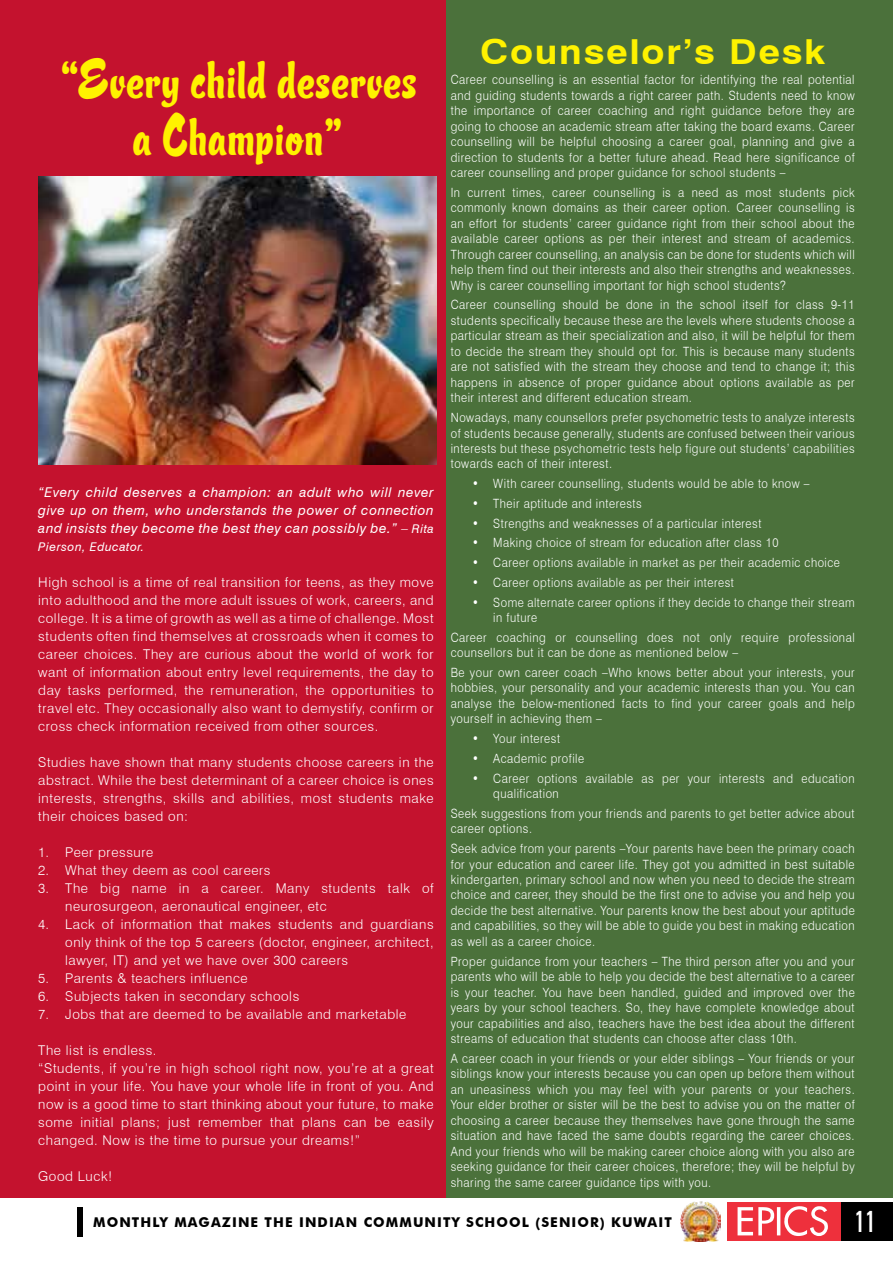
<style>
.page{position:relative;width:893px;height:1263px;background:#fff}
.page>*{position:absolute;margin:0;border:0;box-sizing:border-box;transform-origin:0 0}
.t1{font:45px/57px "Candy Script";letter-spacing:.045em;color:#fff200;text-align:center;scale:.9 1}
.t2{font:700 34.5px "Swiss 721 BT";letter-spacing:.045em;color:#fff200;scale:1.1 1}
.t3{font:extra-condensed 30px "Zurich BT";color:#fff}
.t4{font:300 13.5px/18px "Swiss 721 BT";letter-spacing:.045em;color:#fff;text-align:justify}
.t5{font:italic 13.5px/18px "Swiss 721 BT";letter-spacing:.045em;color:#fff;text-align:justify}
.t6{font:700 13.5px "Futura BT";letter-spacing:.08em;color:#000}
.t7{font:300 12.75px/15.5px "Swiss 721 BT";letter-spacing:.045em;color:#fff;text-align:justify;scale:.9 1}
.t8{font:italic 12px "Swiss 721 BT";letter-spacing:.045em;color:#fff}
.s1{font-size:12px}
</style>
<div class="page">
<div style="left:445px;top:0;width:448px;height:1197px;background:#4b713b"></div>
<div style="left:0;top:0;width:446px;height:1197px;background:#c4122e"></div>
<img style="left:39px;top:177px;width:397px;height:287px">
<div style="left:840px;top:1202px;width:53px;height:39px;background:#000"></div>
<div style="left:727px;top:1202px;width:113px;height:39px;background:#ee303c"></div>
<svg style="left:738px;top:1206px;width:90px;height:30px"></svg>
<div style="left:77px;top:1207px;width:5px;height:29px;background:#000"></div>
<img style="left:680px;top:1201px;width:41px;height:40px">
<h2 class="t2" style="left:480px;top:31px;width:315px">Counselor’s Desk</h2>
<p class="t7" style="left:451px;top:72px;width:450px">Career counselling is an essential factor for identifying the real potential and guiding students towards a right career path. Students need to know the importance of career coaching and right guidance before they are going to choose an academic stream after taking the board exams. Career counselling will be helpful choosing a career goal, planning and give a direction to students for a better future ahead. Read here significance of career counselling and proper guidance for school students –</p>
<p class="t7" style="left:451px;top:184px;width:450px">In current times, career counselling is a need as most students pick commonly known domains as their career option. Career counselling is an effort for students’ career guidance right from their school about the available career options as per their interest and stream of academics.<br>Through career counselling, an analysis can be done for students which will help them find out their interests and also their strengths and weaknesses.<br>Why is career counselling important for high school students?</p>
<p class="t7" style="left:451px;top:297px;width:450px">Career counselling should be done in the school itself for class 9-11 students specifically because these are the levels where students choose a particular stream as their specialization and also, it will be helpful for them to decide the stream they should opt for. This is because many students are not satisfied with the stream they choose and tend to change it; this happens in absence of proper guidance about options available as per their interest and different education stream.</p>
<p class="t7" style="left:451px;top:410px;width:450px">Nowadays, many counsellors prefer psychometric tests to analyze interests of students because generally, students are confused between their various interests but these psychometric tests help figure out students’ capabilities towards each of their interest.</p>
<p class="t7" style="left:472px;top:476px;width:377px">• With career counselling, students would be able to know –</p>
<p class="t7" style="left:472px;top:496px;width:190px">• Their aptitude and interests</p>
<p class="t7" style="left:472px;top:515px;width:323px">• Strengths and weaknesses of a particular interest</p>
<p class="t7" style="left:472px;top:535px;width:342px">• Making choice of stream for education after class 10</p>
<p class="t7" style="left:472px;top:555px;width:410px">• Career options available in market as per their academic choice</p>
<p class="t7" style="left:472px;top:574px;width:292px">• Career options available as per their interest</p>
<p class="t7" style="left:493px;top:594px;width:403px;text-indent:-21px">• Some alternate career options if they decide to change their stream in future</p>
<p class="t7" style="left:451px;top:629px;width:450px">Career coaching or counselling does not only require professional counsellors but it can be done as mentioned below –</p>
<p class="t7" style="left:451px;top:665px;width:450px">Be your own career coach –Who knows better about your interests, your hobbies, your personality and your academic interests than you. You can analyse the below-mentioned facts to find your career goals and help yourself in achieving them –</p>
<p class="t7" style="left:472px;top:731px;width:99px">• Your interest</p>
<p class="t7" style="left:472px;top:750px;width:126px">• Academic profile</p>
<p class="t7" style="left:493px;top:770px;width:403px;text-indent:-21px">• Career options available as per your interests and education qualification</p>
<p class="t7" style="left:451px;top:805px;width:450px">Seek suggestions from your friends and parents to get better advice about career options.</p>
<p class="t7" style="left:451px;top:841px;width:450px">Seek advice from your parents –Your parents have been the primary coach for your education and career life. They got you admitted in best suitable kindergarten, primary school and now when you need to decide the stream choice and career, they should be the first one to advise you and help you decide the best alternative. Your parents know the best about your aptitude and capabilities, so they will be able to guide you best in making education as well as a career choice.</p>
<p class="t7" style="left:451px;top:953px;width:450px">Proper guidance from your teachers – The third person after you and your parents who will be able to help you decide the best alternative to a career is your teacher. You have been handled, guided and improved over the years by your school teachers. So, they have complete knowledge about your capabilities and also, teachers have the best idea about the different streams of education that students can choose after class 10th.</p>
<p class="t7" style="left:451px;top:1050px;width:450px">A career coach in your friends or your elder siblings – Your friends or your siblings know your interests because you can open up before them without an uneasiness which you may feel with your parents or your teachers.<br>Your elder brother or sister will be the best to advise you on the matter of choosing a career because they themselves have gone through the same situation and have faced the same doubts regarding the career choices.<br>And your friends who will be making career choice along with you also are seeking guidance for their career choices, therefore; they will be helpful by sharing the same career guidance tips with you.</p>
<p class="t6" style="left:93px;top:1214px;width:580px">MONTHLY MAGAZINE THE INDIAN COMMUNITY SCHOOL (SENIOR) KUWAIT</p>
<h3 class="t3" style="left:855px;top:1204px;width:23px">11</h3>
<h1 class="t1" style="left:60px;top:53px;width:398px">“Every child deserves a Champion”</h1>
<p class="t5" style="left:38px;top:483px;width:397px">“Every child deserves a champion: an adult who will never give up on them, who understands the power of connection and insists they become the best they can possibly be.” – <span class="s1">Rita</span></p>
<p class="t8" style="left:38px;top:539px;width:107px">Pierson, Educator.</p>
<p class="t4" style="left:38px;top:573px;width:397px">High school is a time of real transition for teens, as they move into adulthood and the more adult issues of work, careers, and college. It is a time of growth as well as a time of challenge. Most students often find themselves at crossroads when it comes to career choices. They are curious about the world of work for want of information about entry level requirements, the day to day tasks performed, the remuneration, the opportunities to travel etc. They occasionally also want to demystify, confirm or cross check information received from other sources.</p>
<p class="t4" style="left:38px;top:753px;width:397px">Studies have shown that many students choose careers in the abstract. While the best determinant of a career choice is ones interests, strengths, skills and abilities, most students make their choices based on:</p>
<p class="t4" style="left:38px;top:843px;width:117px">1. Peer pressure</p>
<p class="t4" style="left:38px;top:861px;width:234px">2. What they deem as cool careers</p>
<p class="t4" style="left:65px;top:879px;width:370px;text-indent:-27px">3. The big name in a career. Many students talk of neurosurgeon, aeronautical engineer, etc</p>
<p class="t4" style="left:65px;top:915px;width:370px;text-indent:-27px">4. Lack of information that makes students and guardians only think of the top 5 careers (doctor, engineer, architect, lawyer, IT) and yet we have over 300 careers</p>
<p class="t4" style="left:38px;top:969px;width:211px">5. Parents &amp; teachers influence</p>
<p class="t4" style="left:38px;top:987px;width:263px">6. Subjects taken in secondary schools</p>
<p class="t4" style="left:38px;top:1005px;width:370px">7. Jobs that are deemed to be available and marketable</p>
<p class="t4" style="left:38px;top:1041px;width:397px;text-align:left">The list is endless.<br>“Students, if you’re in high school right now, you’re at a great point in your life. You have your whole life in front of you. And now is a good time to start thinking about your future, to make some initial plans; just remember that plans can be easily changed. Now is the time to pursue your dreams!”</p>
<p class="t4" style="left:38px;top:1167px;width:76px">Good Luck!</p>
</div>
